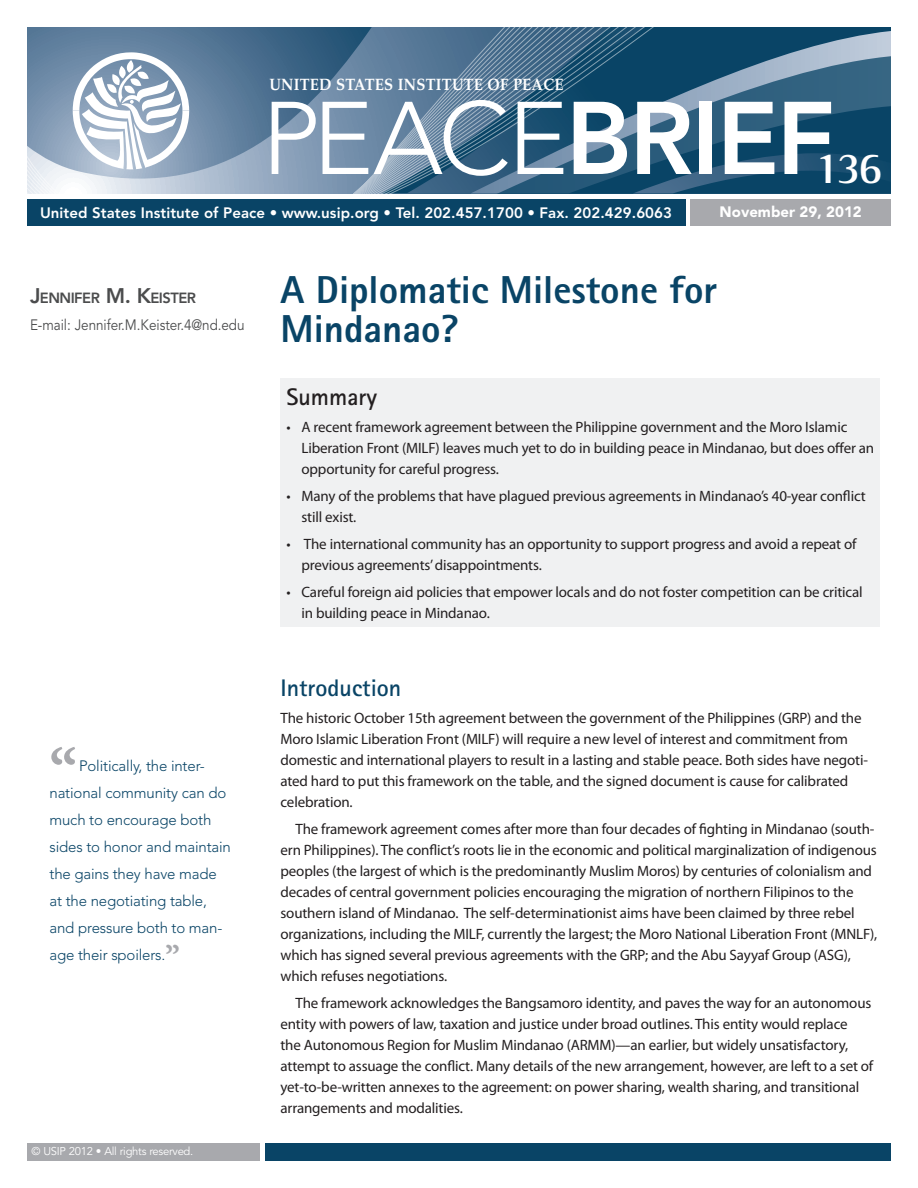
<style>
.page{position:relative;width:918px;height:1188px;background:#fff}
.page>*{position:absolute;margin:0;border:0;box-sizing:border-box;transform-origin:0 0}
.Paragraph_Style_2{font:300 102px "Avenir LT Std";letter-spacing:-.035em;color:#fff}
.Pullquote{font:700 63px "Minion Pro";color:#a8a9ad}
.Paragraph_Style_2-2{font:700 45px "Rotis Semi Serif";color:#fff}
.t1{font:800 39px/39px "Rotis Sans Serif";color:#094466}
.A1_head{font:700 24px "Rotis Sans Serif";color:#094466}
.A1_head_-_summary{font:700 24px "Rotis Sans Serif";color:#231f20}
.t2{font:700 16.5px "Palatino LT Std";letter-spacing:.015em;color:#fff;scale:.9 1}
.bodytext_indent{font:15px/21px "Myriad Pro";letter-spacing:-.01em;color:#231f20}
.bodytext{font:15px/21px "Myriad Pro";letter-spacing:-.01em;color:#231f20}
.Pullquote-2{font:300 15px/27px "Avenir LT Std";letter-spacing:-.01em;color:#094466}
.t3{font:800 15px "Avenir LT Std";letter-spacing:.005em;color:#fff}
.Board___Members__s{font:15px "Avenir LT Std";letter-spacing:-.005em;color:#4b4c4d;scale:.9 1}
.Date_-_front{font:900 15px "Avenir LT Std";color:#fff}
.Left_author_Name{font:800 14.7px "Avenir LT Std";letter-spacing:-.035em;color:#4b4c4d}
.t4{font:11.25px "Avenir LT Std";letter-spacing:-.025em;color:#fff}
.s1{font-weight:800}
.s2{font-size:21px}
.s3{font-family:"Minion Pro";font-weight:700;font-size:33px;color:#a8a9ad}
</style>
<div class="page">
<svg style="left:27px;top:27px;width:864px;height:167px;background:#4d7491"></svg>
<div style="left:27px;top:199px;width:659px;height:27px;background:#094466"></div>
<div style="left:690px;top:199px;width:201px;height:27px;background:#a8a9ad"></div>
<svg style="left:73px;top:52px;width:116px;height:117px"></svg>
<div style="left:265px;top:1143px;width:626px;height:18px;background:#094466"></div>
<div style="left:27px;top:1143px;width:233px;height:18px;background:#a8a9ad"></div>
<div style="left:280px;top:378px;width:600px;height:249px;background:#f0f1f2"></div>
<p class="t2" style="left:269px;top:75px;width:328px">UNITED STATES INSTITUTE OF PEACE</p>
<p class="Paragraph_Style_2" style="left:262px;top:79px;width:575px">PEACE<span class="s1">BRIEF</span></p>
<p class="Paragraph_Style_2-2" style="left:815px;top:141px;width:70px">136</p>
<p class="t3" style="left:40px;top:204px;width:634px">United States Institute of Peace • www.usip.org • Tel. 202.457.1700 • Fax. 202.429.6063</p>
<p class="Date_-_front" style="left:720px;top:203px;width:144px">November 29, 2012</p>
<p class="Left_author_Name" style="left:30px;top:289px;width:168px"><span class="s2">J</span>ENNIFER <span class="s2">M. K</span>EISTER</p>
<p class="Board___Members__s" style="left:30px;top:316px;width:240px">E-mail: Jennifer.M.Keister.4@nd.edu</p>
<p class="Pullquote" style="left:50px;top:727px;width:30px">“</p>
<p class="Pullquote-2" style="left:50px;top:752px;width:183px;text-indent:30px">Politically, the inter&shy;national community can do much to encourage both sides to honor and maintain the gains they have made at the negotiating table, and pressure both to man&shy;age their spoilers.<span class="s3">”</span></p>
<p class="t4" style="left:32px;top:1145px;width:163px">© USIP 2012 • All rights reserved.</p>
<p class="t1" style="left:280px;top:270px;width:438px">A Diplomatic Milestone for<br>Mindanao?</p>
<p class="A1_head_-_summary" style="left:286px;top:382px;width:92px">Summary</p>
<p class="bodytext_indent" style="left:302px;top:416px;width:574px;text-indent:-15px">• A recent framework agreement between the Philippine government and the Moro Islamic<br>Liberation Front (MILF) leaves much yet to do in building peace in Mindanao, but does offer an opportunity for careful progress.</p>
<p class="bodytext_indent" style="left:302px;top:485px;width:566px;text-indent:-15px">• Many of the problems that have plagued previous agreements in Mindanao’s 40-year conflict still exist.</p>
<p class="bodytext_indent" style="left:302px;top:533px;width:557px;text-indent:-15px">• The international community has an opportunity to support progress and avoid a repeat of previous agreements’disappointments.</p>
<p class="bodytext_indent" style="left:302px;top:581px;width:563px;text-indent:-15px">• Careful foreign aid policies that empower locals and do not foster competition can be critical in building peace in Mindanao.</p>
<p class="A1_head" style="left:280px;top:673px;width:122px">Introduction</p>
<p class="bodytext" style="left:280px;top:707px;width:589px">The historic October 15th agreement between the government of the Philippines (GRP) and the Moro Islamic Liberation Front (MILF) will require a new level of interest and commitment from domestic and international players to result in a lasting and stable peace. Both sides have negoti&shy;ated hard to put this framework on the table, and the signed document is cause for calibrated celebration.</p>
<p class="bodytext_indent" style="left:280px;top:818px;width:598px;text-indent:15px">The framework agreement comes after more than four decades of fighting in Mindanao (south&shy;ern Philippines). The conflict’s roots lie in the economic and political marginalization of indigenous peoples (the largest of which is the predominantly Muslim Moros) by centuries of colonialism and decades of central government policies encouraging the migration of northern Filipinos to the southern island of Mindanao. The self-determinationist aims have been claimed by three rebel organizations, including the MILF, currently the largest; the Moro National Liberation Front (MNLF), which has signed several previous agreements with the GRP; and the Abu Sayyaf Group (ASG), which refuses negotiations.</p>
<p class="bodytext_indent" style="left:280px;top:992px;width:594px;text-indent:15px">The framework acknowledges the Bangsamoro identity, and paves the way for an autonomous entity with powers of law, taxation and justice under broad outlines. This entity would replace<br>the Autonomous Region for Muslim Mindanao (ARMM)—an earlier, but widely unsatisfactory, attempt to assuage the conflict. Many details of the new arrangement, however, are left to a set of yet-to-be-written annexes to the agreement: on power sharing, wealth sharing, and transitional arrangements and modalities.</p>
</div>
